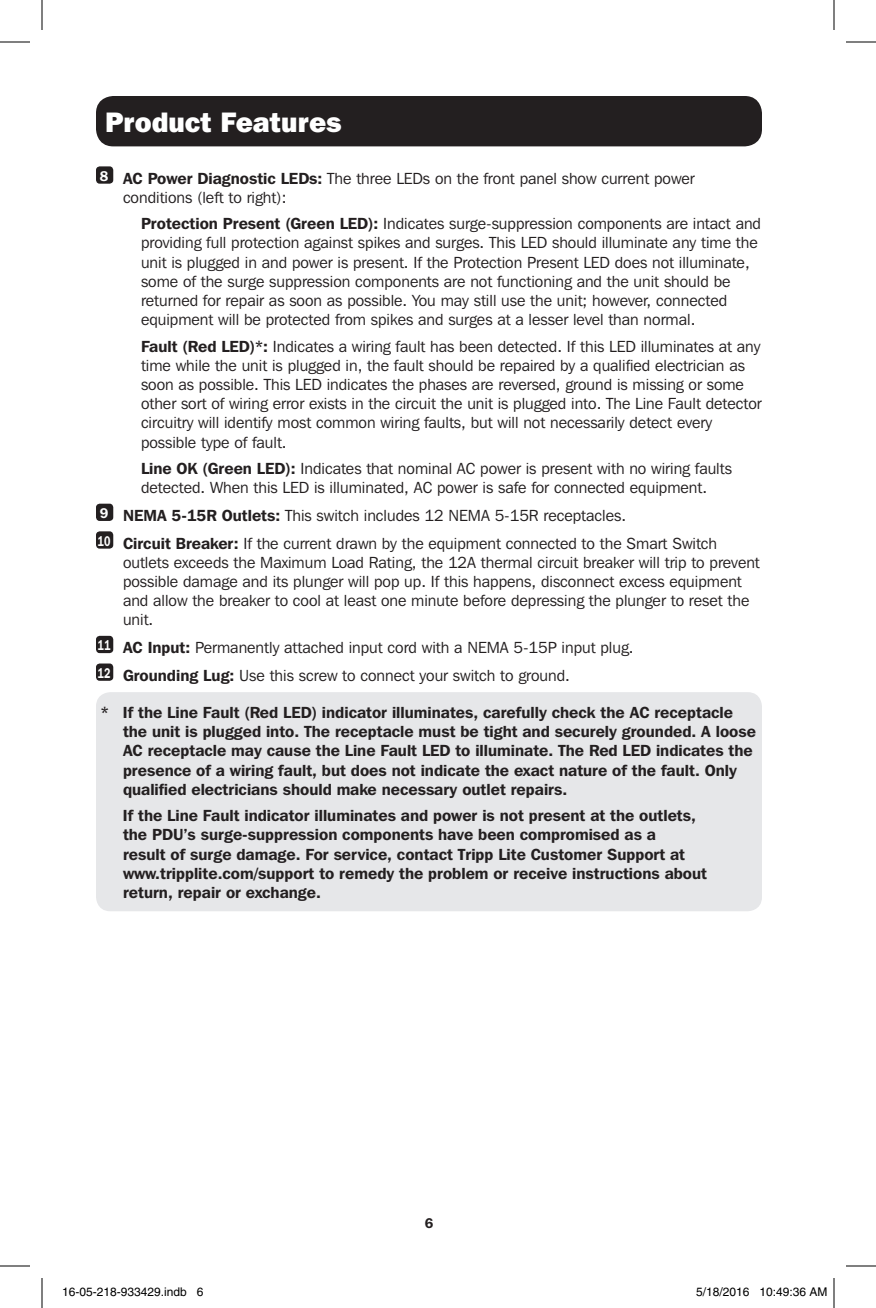
<style>
.page{position:relative;width:876px;height:1308px;background:#fff}
.page>*{position:absolute;margin:0;border:0;box-sizing:border-box;transform-origin:0 0}
.t1{font:800 28px "Franklin Gothic IT Cby BT";color:#fff}
.t2{font:16px/19.2px "Franklin Gothic IT Cby BT";color:#231f20}
.t3{font:600 16px/19.2px "Franklin Gothic IT Cby BT";color:#231f20}
.t4{font:600 14px "Franklin Gothic IT Cby BT";color:#fff;scale:.75 1}
.t5{font:600 14px "Franklin Gothic IT Cby BT";color:#fff}
.t6{font:600 14px "Franklin Gothic IT Cby BT";color:#231f20}
.t7{font:12px "Helvetica";color:#000}
.s1{font-weight:600}
</style>
<div class="page">
<div style="left:96px;top:692px;width:666px;height:219px;background:#e6e7e9;border-radius:14px"></div>
<div style="left:96px;top:96px;width:666px;height:50px;background:#231f20;border-radius:17px"></div>
<div style="left:96px;top:166px;width:17px;height:18px;background:#231f20;border-radius:4px"></div>
<div style="left:96px;top:504px;width:17px;height:17px;background:#231f20;border-radius:4px"></div>
<div style="left:96px;top:531px;width:17px;height:18px;background:#231f20;border-radius:4px"></div>
<div style="left:96px;top:636px;width:17px;height:17px;background:#231f20;border-radius:4px"></div>
<div style="left:96px;top:664px;width:17px;height:17px;background:#231f20;border-radius:4px"></div>
<hr style="left:0;top:42px;width:30px;height:1px;background:#000">
<hr style="left:846px;top:42px;width:30px;height:1px;background:#000">
<hr style="left:0;top:1266px;width:30px;height:1px;background:#000">
<hr style="left:846px;top:1266px;width:30px;height:1px;background:#000">
<hr style="left:42px;top:0;width:1px;height:30px;background:#000">
<hr style="left:42px;top:1278px;width:1px;height:30px;background:#000">
<hr style="left:834px;top:0;width:1px;height:30px;background:#000">
<hr style="left:834px;top:1278px;width:1px;height:30px;background:#000">
<div style="left:767px;top:1288px;width:5px;height:8px;border:1px solid #fff;border-radius:50%"></div>
<div style="left:766px;top:1287px;width:7px;height:10px;border:1px solid #fff;border-radius:50%"></div>
<p class="t1" style="left:105px;top:105px;width:238px">Product Features</p>
<p class="t5" style="left:100px;top:167px;width:10px">8</p>
<p class="t2" style="left:123px;top:168px;width:573px"><span class="s1">AC Power Diagnostic LEDs:</span> The three LEDs on the front panel show current power conditions (left to right):</p>
<p class="t2" style="left:141px;top:214px;width:622px"><span class="s1">Protection Present (Green LED):</span> Indicates surge-suppression components are intact and providing full protection against spikes and surges. This LED should illuminate any time the unit is plugged in and power is present. If the Protection Present LED does not illuminate, some of the surge suppression components are not functioning and the unit should be returned for repair as soon as possible. You may still use the unit; however, connected equipment will be protected from spikes and surges at a lesser level than normal.</p>
<p class="t2" style="left:141px;top:336px;width:622px"><span class="s1">Fault (Red LED)*:</span> Indicates a wiring fault has been detected. If this LED illuminates at any time while the unit is plugged in, the fault should be repaired by a qualified electrician as soon as possible. This LED indicates the phases are reversed, ground is missing or some other sort of wiring error exists in the circuit the unit is plugged into. The Line Fault detector circuitry will identify most common wiring faults, but will not necessarily detect every possible type of fault.</p>
<p class="t2" style="left:141px;top:459px;width:593px"><span class="s1">Line OK (Green LED):</span> Indicates that nominal AC power is present with no wiring faults detected. When this LED is illuminated, AC power is safe for connected equipment.</p>
<p class="t5" style="left:100px;top:504px;width:10px">9</p>
<p class="t2" style="left:123px;top:506px;width:505px"><span class="s1">NEMA 5-15R Outlets:</span> This switch includes 12 NEMA 5-15R receptacles.</p>
<p class="t4" style="left:98px;top:532px;width:19px">10</p>
<p class="t2" style="left:123px;top:533px;width:638px"><span class="s1">Circuit Breaker:</span> If the current drawn by the equipment connected to the Smart Switch outlets exceeds the Maximum Load Rating, the 12A thermal circuit breaker will trip to prevent possible damage and its plunger will pop up. If this happens, disconnect excess equipment and allow the breaker to cool at least one minute before depressing the plunger to reset the unit.</p>
<p class="t4" style="left:98px;top:636px;width:19px">11</p>
<p class="t2" style="left:123px;top:638px;width:512px"><span class="s1">AC Input:</span> Permanently attached input cord with a NEMA 5-15P input plug.</p>
<p class="t4" style="left:98px;top:664px;width:19px">12</p>
<p class="t2" style="left:123px;top:665px;width:449px"><span class="s1">Grounding Lug:</span> Use this screw to connect your switch to ground.</p>
<p class="t3" style="left:123px;top:702px;width:635px;text-indent:-22px">* If the Line Fault (Red LED) indicator illuminates, carefully check the AC receptacle the unit is plugged into. The receptacle must be tight and securely grounded. A loose AC receptacle may cause the Line Fault LED to illuminate. The Red LED indicates the presence of a wiring fault, but does not indicate the exact nature of the fault. Only qualified electricians should make necessary outlet repairs.</p>
<p class="t3" style="left:123px;top:806px;width:586px">If the Line Fault indicator illuminates and power is not present at the outlets, the PDU’s surge-suppression components have been compromised as a<br>result of surge damage. For service, contact Tripp Lite Customer Support at www.tripplite.com/support to remedy the problem or receive instructions about return, repair or exchange.</p>
<p class="t6" style="left:425px;top:1214px;width:10px">6</p>
<p class="t7" style="left:62px;top:1285px;width:143px">16-05-218-933429.indb 6</p>
<p class="t7" style="left:696px;top:1285px;width:133px">5/18/2016 10:49:36 AM</p>
</div>
